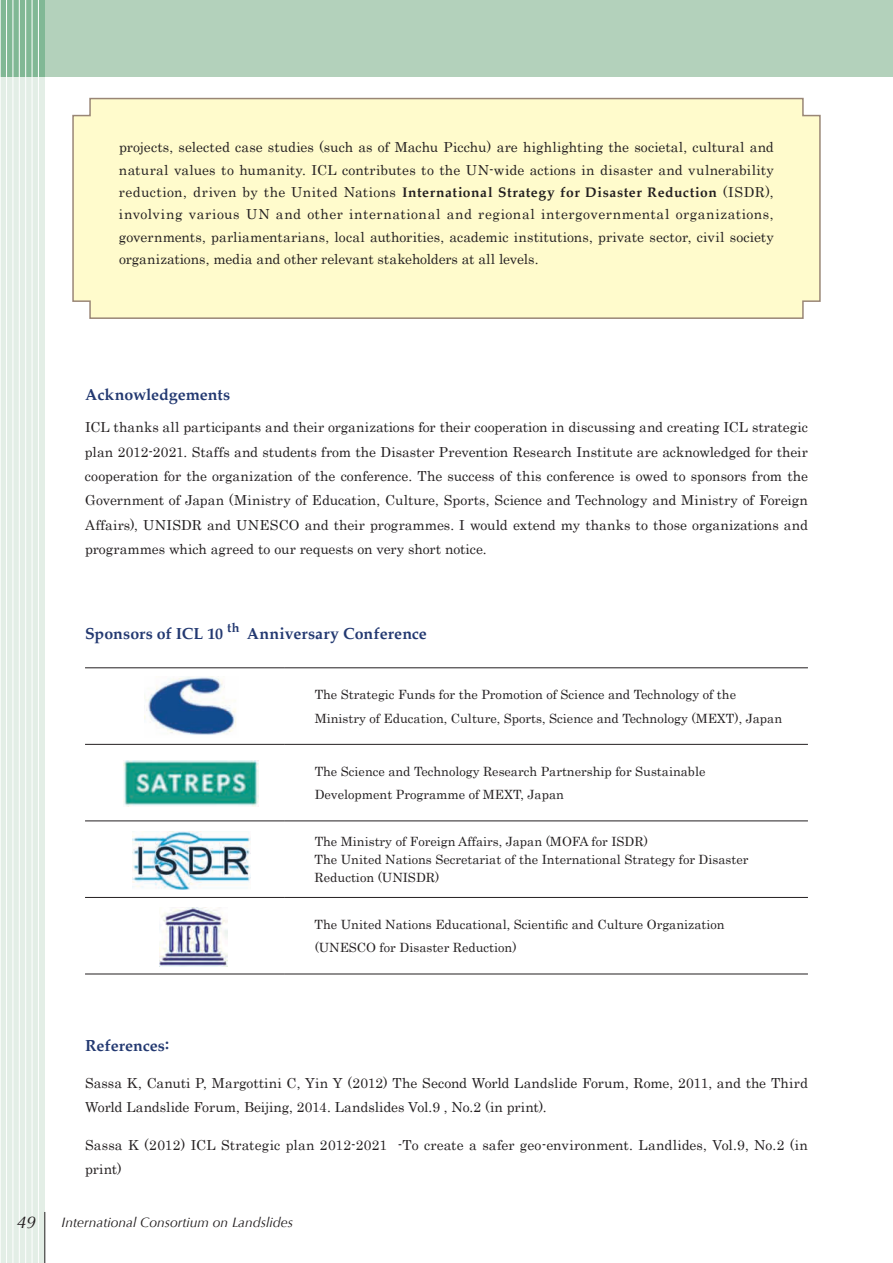
<style>
.page{position:relative;width:893px;height:1263px;background:#fff}
.page>*{position:absolute;margin:0;border:0;box-sizing:border-box;transform-origin:0 0}
.t1{font:italic 16.95px "Optima";color:#231f20}
.t2{font:700 15.9px "Palatino";color:#233971}
.t3{font:13.8px/24.5px "Century";color:#231f20;text-align:justify}
.t4{font:italic 13.8px "Optima";color:#231f20}
.t5{font:12.75px/23.4px "Century";color:#231f20}
.s1{font-family:"Palatino";font-weight:700}
</style>
<div class="page">
<div style="left:0;top:0;width:45px;height:1263px;background:#e3eee6"></div>
<div style="left:0;top:0;width:893px;height:77px;background:#b3d1bb"></div>
<div style="left:0;top:0;width:45px;height:77px;background:#81b895"></div>
<hr style="left:32px;top:0;width:1px;height:1263px;background:#fff">
<hr style="left:38px;top:0;width:1px;height:1263px;background:#fff">
<hr style="left:25px;top:0;width:1px;height:1263px;background:#fff">
<hr style="left:19px;top:0;width:1px;height:1263px;background:#fff">
<hr style="left:13px;top:0;width:1px;height:1263px;background:#fff">
<hr style="left:6px;top:0;width:1px;height:1263px;background:#fff">
<hr style="left:0;top:0;width:1px;height:1263px;background:#fff">
<hr style="left:45px;top:1212px;width:1px;height:51px;background:#231f20">
<div style="left:72px;top:97px;width:749px;height:222px;background:#fffbcc"></div>
<hr style="left:285px;top:667px;width:523px;height:1px;background:#231f20">
<hr style="left:285px;top:744px;width:523px;height:1px;background:#231f20">
<hr style="left:285px;top:821px;width:523px;height:1px;background:#231f20">
<hr style="left:285px;top:897px;width:523px;height:1px;background:#231f20">
<hr style="left:285px;top:974px;width:523px;height:1px;background:#231f20">
<hr style="left:85px;top:667px;width:200px;height:1px;background:#231f20">
<hr style="left:85px;top:744px;width:200px;height:1px;background:#231f20">
<hr style="left:85px;top:821px;width:200px;height:1px;background:#231f20">
<hr style="left:85px;top:897px;width:200px;height:1px;background:#231f20">
<hr style="left:85px;top:974px;width:200px;height:1px;background:#231f20">
<img style="left:144px;top:676px;width:92px;height:59px">
<img style="left:124px;top:761px;width:135px;height:46px">
<img style="left:133px;top:831px;width:117px;height:59px">
<img style="left:159px;top:908px;width:69px;height:58px">
<p class="t3" style="left:119px;top:135px;width:656px;line-height:22.4px">projects, selected case studies (such as of Machu Picchu) are highlighting the societal, cultural and natural values to humanity. ICL contributes to the UN-wide actions in disaster and vulnerability reduction, driven by the United Nations <span class="s1">International Strategy for Disaster Reduction</span> (ISDR), involving various UN and other international and regional intergovernmental organizations, governments, parliamentarians, local authorities, academic institutions, private sector, civil society organizations, media and other relevant stakeholders at all levels.</p>
<p class="t2" style="left:85px;top:381px;width:147px">Acknowledgements</p>
<p class="t3" style="left:85px;top:414px;width:724px">ICL thanks all participants and their organizations for their cooperation in discussing and creating ICL strategic plan 2012-2021. Staffs and students from the Disaster Prevention Research Institute are acknowledged for their cooperation for the organization of the conference. The success of this conference is owed to sponsors from the Government of Japan (Ministry of Education, Culture, Sports, Science and Technology and Ministry of Foreign Affairs), UNISDR and UNESCO and their programmes. I would extend my thanks to those organizations and programmes which agreed to our requests on very short notice.</p>
<p class="t2" style="left:85px;top:619px;width:343px">Sponsors of ICL 10 <sup>th</sup> Anniversary Conference</p>
<p class="t5" style="left:315px;top:682px;width:469px">The Strategic Funds for the Promotion of Science and Technology of the<br>Ministry of Education, Culture, Sports, Science and Technology (MEXT), Japan</p>
<p class="t5" style="left:315px;top:758px;width:392px">The Science and Technology Research Partnership for Sustainable<br>Development Programme of MEXT, Japan</p>
<p class="t5" style="left:315px;top:831px;width:435px;line-height:18.1px">The Ministry of Foreign Affairs, Japan (MOFA for ISDR)<br>The United Nations Secretariat of the International Strategy for Disaster<br>Reduction (UNISDR)</p>
<p class="t5" style="left:315px;top:911px;width:411px">The United Nations Educational, Scientific and Culture Organization (UNESCO for Disaster Reduction)</p>
<p class="t2" style="left:85px;top:1032px;width:85px">References:</p>
<p class="t3" style="left:85px;top:1070px;width:724px">Sassa K, Canuti P, Margottini C, Yin Y (2012) The Second World Landslide Forum, Rome, 2011, and the Third<br>World Landslide Forum, Beijing, 2014. Landslides Vol.9 , No.2 (in print).</p>
<p class="t3" style="left:85px;top:1131px;width:724px">Sassa K (2012) ICL Strategic plan 2012-2021 -To create a safer geo-environment. Landlides, Vol.9, No.2 (in print)</p>
<p class="t1" style="left:16px;top:1213px;width:25px">49</p>
<p class="t4" style="left:62px;top:1214px;width:233px">International Consortium on Landslides</p>
</div>
